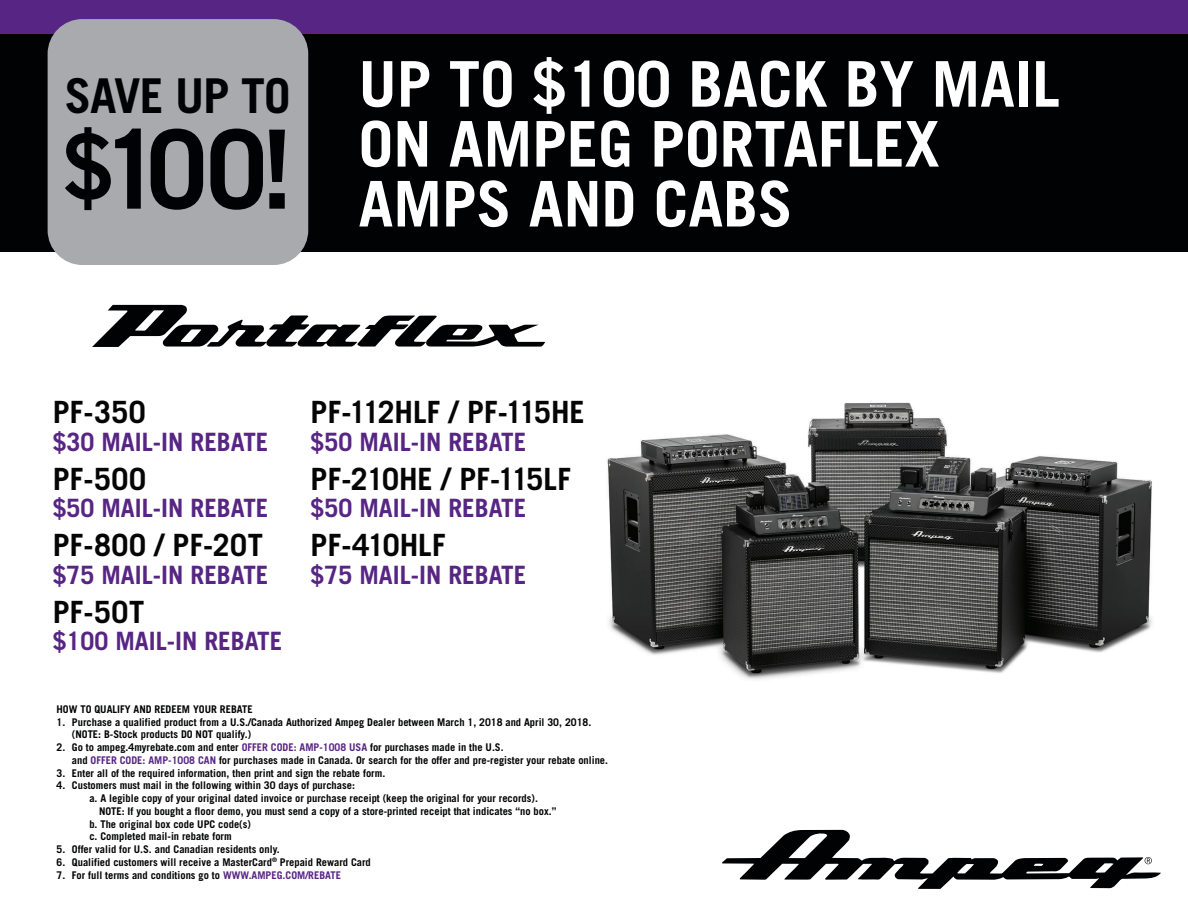
<style>
.page{position:relative;width:1188px;height:918px;background:#fff}
.page>*{position:absolute;margin:0;border:0;box-sizing:border-box;transform-origin:0 0}
.t1{font:700 108.45px "Commerce Black S Si";color:#010203}
.t2{font:700 62.4px/59.8px "Commerce Black S Si";color:#fff}
.t3{font:700 47.55px "Commerce Black S Si";letter-spacing:-.02em;color:#010203}
.t4{font:700 30.45px "Commerce Black S Si";letter-spacing:.01em;color:#040504}
.t5{font:700 25.05px "Commerce Black S Si";color:#572583}
.t6{font:700 10.5px/12.8px "Commerce Black S Si";color:#010203}
.s1{font-size:91.2px}
.s2{color:#572583}
</style>
<div class="page">
<svg style="left:92px;top:305px;width:453px;height:42px"></svg>
<img style="left:607px;top:402px;width:545px;height:278px">
<div style="left:0;top:0;width:1188px;height:251px;background:#010203"></div>
<div style="left:0;top:0;width:1188px;height:34px;background:#572583"></div>
<svg style="left:722px;top:830px;width:439px;height:59px"></svg>
<div style="left:48px;top:19px;width:260px;height:246px;background:#a8aaad;border-radius:35px"></div>
<h3 class="t3" style="left:65px;top:66px;width:227px">SAVE UP TO</h3>
<h1 class="t1" style="left:63px;top:102px;width:230px"><span class="s1">$</span>100!</h1>
<h2 class="t2" style="left:359px;top:53px;width:703px">UP TO $100 BACK BY MAIL<br>ON AMPEG PORTAFLEX<br>AMPS AND CABS</h2>
<h3 class="t4" style="left:53px;top:393px;width:95px">PF-350</h3>
<h3 class="t5" style="left:53px;top:426px;width:217px">$30 MAIL-IN REBATE</h3>
<h3 class="t4" style="left:53px;top:460px;width:95px">PF-500</h3>
<h3 class="t5" style="left:53px;top:493px;width:217px">$50 MAIL-IN REBATE</h3>
<h3 class="t4" style="left:53px;top:527px;width:212px">PF-800 / PF-20T</h3>
<h3 class="t5" style="left:53px;top:559px;width:217px">$75 MAIL-IN REBATE</h3>
<h3 class="t4" style="left:53px;top:593px;width:93px">PF-50T</h3>
<h3 class="t5" style="left:53px;top:626px;width:231px">$100 MAIL-IN REBATE</h3>
<h3 class="t4" style="left:311px;top:393px;width:276px">PF-112HLF / PF-115HE</h3>
<h3 class="t5" style="left:311px;top:426px;width:217px">$50 MAIL-IN REBATE</h3>
<h3 class="t4" style="left:311px;top:460px;width:262px">PF-210HE / PF-115LF</h3>
<h3 class="t5" style="left:311px;top:493px;width:217px">$50 MAIL-IN REBATE</h3>
<h3 class="t4" style="left:311px;top:527px;width:137px">PF-410HLF</h3>
<h3 class="t5" style="left:311px;top:559px;width:217px">$75 MAIL-IN REBATE</h3>
<p class="t6" style="left:57px;top:703px;width:198px">HOW TO QUALIFY AND REDEEM YOUR REBATE</p>
<p class="t6" style="left:72px;top:715px;width:521px;text-indent:-15px">1. Purchase a qualified product from a U.S./Canada Authorized Ampeg Dealer between March 1, 2018 and April 30, 2018. (NOTE: B-Stock products DO NOT qualify.)</p>
<p class="t6" style="left:72px;top:741px;width:538px;text-indent:-15px">2. Go to ampeg.4myrebate.com and enter <span class="s2">OFFER CODE: AMP-1008 USA</span> for purchases made in the U.S.<br>and <span class="s2">OFFER CODE: AMP-1008 CAN</span> for purchases made in Canada. Or search for the offer and pre-register your rebate online.</p>
<p class="t6" style="left:57px;top:766px;width:330px">3. Enter all of the required information, then print and sign the rebate form.</p>
<p class="t6" style="left:57px;top:779px;width:300px">4. Customers must mail in the following within 30 days of purchase:</p>
<p class="t6" style="left:89px;top:792px;width:450px">a. A legible copy of your original dated invoice or purchase receipt (keep the original for your records).</p>
<p class="t6" style="left:99px;top:805px;width:459px">NOTE: If you bought a floor demo, you must send a copy of a store-printed receipt that indicates “no box.”</p>
<p class="t6" style="left:89px;top:817px;width:163px">b. The original box code UPC code(s)</p>
<p class="t6" style="left:89px;top:830px;width:144px">c. Completed mail-in rebate form</p>
<p class="t6" style="left:57px;top:843px;width:225px">5. Offer valid for U.S. and Canadian residents only.</p>
<p class="t6" style="left:57px;top:856px;width:316px">6. Qualified customers will receive a MasterCard<sup>®</sup> Prepaid Reward Card</p>
<p class="t6" style="left:57px;top:868px;width:286px">7. For full terms and conditions go to <span class="s2">WWW.AMPEG.COM/REBATE</span></p>
</div>
